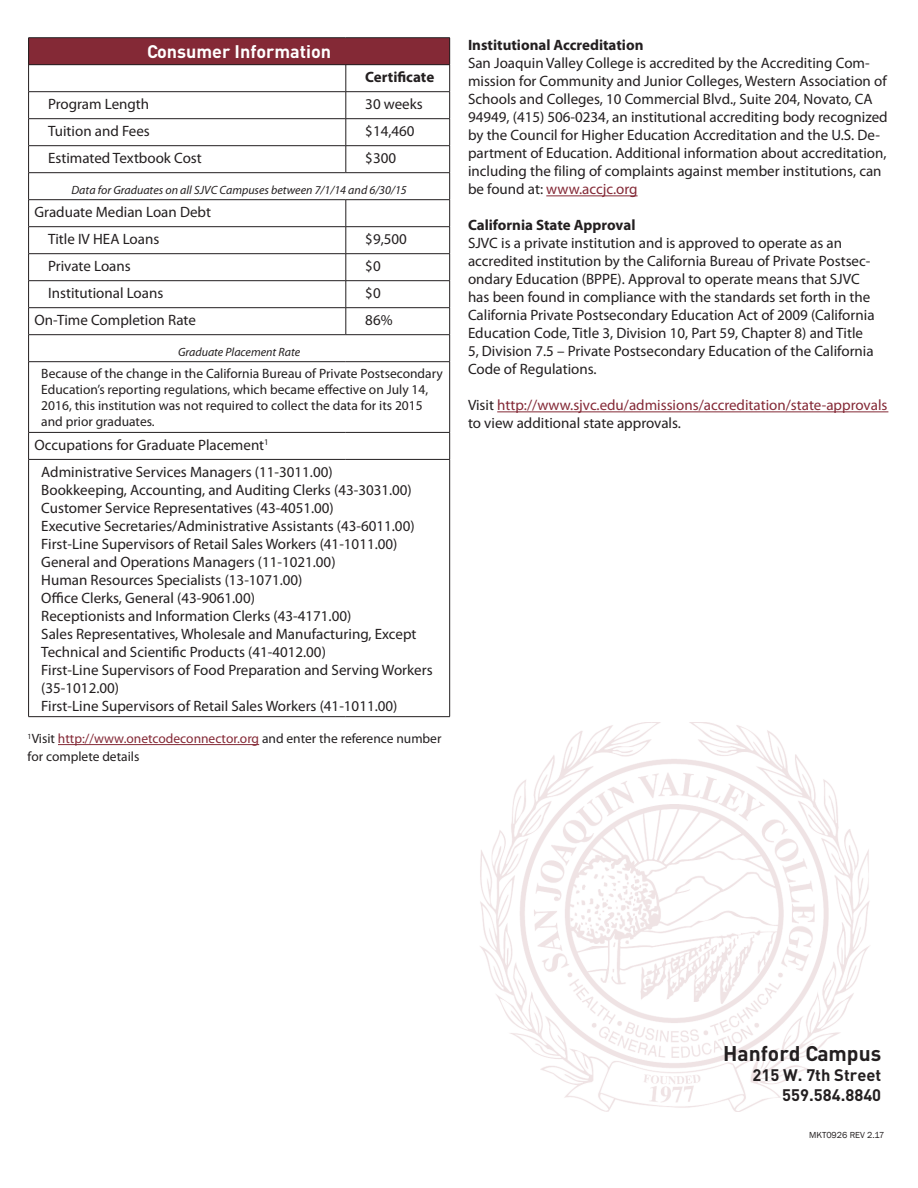
<style>
.page{position:relative;width:918px;height:1188px;background:#fff}
.page>*{position:absolute;margin:0;border:0;box-sizing:border-box;transform-origin:0 0}
.t1{font:700 21px "DIN";color:#231f20}
.t2{font:700 18px "DIN";color:#fff}
.t3{font:700 16.5px/19.8px "DIN";color:#231f20;text-align:right}
.t4{font:15px/18px "Myriad Pro";color:#231f20}
.t5{font:15px/18px "Myriad Pro";color:#842936}
.t6{font:700 15px "Myriad Pro";color:#231f20}
.t7{font:13.5px/16.2px "Myriad Pro";color:#231f20}
.t8{font:italic 12px "Myriad Pro";color:#231f20}
.t9{font:9px "Franklin Gothic";color:#231f20}
.s1{color:#842936}
.s2{color:#231f20}
</style>
<div class="page">
<img style="left:480px;top:723px;width:390px;height:388px">
<hr style="left:58px;top:744px;width:201px;height:1px;background:#842936">
<div style="left:29px;top:38px;width:421px;height:27px;background:#842936"></div>
<hr style="left:28px;top:37px;width:318px;height:1px;background:#231f20">
<hr style="left:346px;top:37px;width:104px;height:1px;background:#231f20">
<hr style="left:28px;top:64px;width:318px;height:1px;background:#231f20">
<hr style="left:346px;top:64px;width:104px;height:1px;background:#231f20">
<hr style="left:28px;top:91px;width:318px;height:1px;background:#231f20">
<hr style="left:346px;top:91px;width:104px;height:1px;background:#231f20">
<hr style="left:28px;top:118px;width:318px;height:1px;background:#231f20">
<hr style="left:346px;top:118px;width:104px;height:1px;background:#231f20">
<svg style="left:346px;top:65px;width:1px;height:107px"></svg>
<hr style="left:28px;top:199px;width:318px;height:1px;background:#231f20">
<hr style="left:346px;top:199px;width:104px;height:1px;background:#231f20">
<hr style="left:28px;top:226px;width:318px;height:1px;background:#231f20">
<hr style="left:346px;top:226px;width:104px;height:1px;background:#231f20">
<hr style="left:28px;top:253px;width:318px;height:1px;background:#231f20">
<hr style="left:346px;top:253px;width:104px;height:1px;background:#231f20">
<hr style="left:28px;top:280px;width:318px;height:1px;background:#231f20">
<hr style="left:346px;top:280px;width:104px;height:1px;background:#231f20">
<hr style="left:28px;top:307px;width:318px;height:1px;background:#231f20">
<hr style="left:346px;top:307px;width:104px;height:1px;background:#231f20">
<hr style="left:28px;top:361px;width:318px;height:1px;background:#231f20">
<hr style="left:28px;top:362px;width:1px;height:70px;background:#231f20">
<hr style="left:346px;top:361px;width:104px;height:1px;background:#231f20">
<hr style="left:449px;top:362px;width:1px;height:70px;background:#231f20">
<hr style="left:28px;top:432px;width:318px;height:1px;background:#231f20">
<svg style="left:28px;top:433px;width:1px;height:26px"></svg>
<hr style="left:346px;top:432px;width:104px;height:1px;background:#231f20">
<svg style="left:449px;top:433px;width:1px;height:26px"></svg>
<hr style="left:28px;top:459px;width:318px;height:1px;background:#231f20">
<hr style="left:28px;top:460px;width:1px;height:256px;background:#231f20">
<hr style="left:346px;top:459px;width:104px;height:1px;background:#231f20">
<hr style="left:449px;top:460px;width:1px;height:256px;background:#231f20">
<hr style="left:28px;top:716px;width:318px;height:1px;background:#231f20">
<hr style="left:346px;top:716px;width:104px;height:1px;background:#231f20">
<hr style="left:28px;top:145px;width:318px;height:1px;background:#231f20">
<hr style="left:346px;top:145px;width:104px;height:1px;background:#231f20">
<hr style="left:28px;top:172px;width:318px;height:1px;background:#231f20">
<hr style="left:346px;top:172px;width:104px;height:1px;background:#231f20">
<svg style="left:28px;top:38px;width:1px;height:324px"></svg>
<svg style="left:346px;top:200px;width:1px;height:134px"></svg>
<svg style="left:449px;top:38px;width:1px;height:324px"></svg>
<hr style="left:28px;top:334px;width:318px;height:1px;background:#231f20">
<hr style="left:346px;top:334px;width:104px;height:1px;background:#231f20">
<hr style="left:546px;top:195px;width:92px;height:1px;background:#842936">
<hr style="left:497px;top:411px;width:391px;height:1px;background:#842936">
<p class="t2" style="left:147px;top:40px;width:186px">Consumer Information</p>
<p class="t6" style="left:365px;top:68px;width:70px">Certificate</p>
<p class="t4" style="left:48px;top:95px;width:103px">Program Length</p>
<p class="t4" style="left:365px;top:95px;width:59px">30 weeks</p>
<p class="t4" style="left:48px;top:122px;width:103px">Tuition and Fees</p>
<p class="t4" style="left:365px;top:122px;width:51px">$14,460</p>
<p class="t4" style="left:48px;top:149px;width:155px">Estimated Textbook Cost</p>
<p class="t4" style="left:365px;top:149px;width:32px">$300</p>
<p class="t8" style="left:71px;top:183px;width:337px">Data for Graduates on all SJVC Campuses between 7/1/14 and 6/30/15</p>
<p class="t4" style="left:48px;top:199px;width:164px;line-height:27px;text-indent:-13px">Graduate Median Loan Debt<br>Title IV HEA Loans</p>
<p class="t4" style="left:365px;top:230px;width:43px">$9,500</p>
<p class="t4" style="left:48px;top:257px;width:84px">Private Loans</p>
<p class="t4" style="left:365px;top:257px;width:17px">$0</p>
<p class="t4" style="left:48px;top:284px;width:117px">Institutional Loans</p>
<p class="t4" style="left:365px;top:284px;width:17px">$0</p>
<p class="t4" style="left:35px;top:311px;width:163px">On-Time Completion Rate</p>
<p class="t4" style="left:365px;top:311px;width:29px">86%</p>
<p class="t8" style="left:178px;top:345px;width:124px">Graduate Placement Rate</p>
<p class="t7" style="left:41px;top:365px;width:403px">Because of the change in the California Bureau of Private Postsecondary Education’s reporting regulations, which became effective on July 14, 2016, this institution was not required to collect the data for its 2015 and prior graduates.</p>
<p class="t4" style="left:41px;top:431px;width:293px;line-height:27px;text-indent:-7px">Occupations for Graduate Placement<sup>1<br></sup>Administrative Services Managers (11-3011.00)</p>
<p class="t4" style="left:41px;top:481px;width:393px">Bookkeeping, Accounting, and Auditing Clerks (43-3031.00)<br>Customer Service Representatives (43-4051.00)<br>Executive Secretaries/Administrative Assistants (43-6011.00)<br>First-Line Supervisors of Retail Sales Workers (41-1011.00)<br>General and Operations Managers (11-1021.00)<br>Human Resources Specialists (13-1071.00)<br>Office Clerks, General (43-9061.00)<br>Receptionists and Information Clerks (43-4171.00)<br>Sales Representatives, Wholesale and Manufacturing, Except Technical and Scientific Products (41-4012.00)<br>First-Line Supervisors of Food Preparation and Serving Workers (35-1012.00)<br>First-Line Supervisors of Retail Sales Workers (41-1011.00)</p>
<p class="t7" style="left:28px;top:730px;width:415px;line-height:18px"><sup>1</sup>Visit <span class="s1">http://www.onetcodeconnector.org</span> and enter the reference number for complete details</p>
<p class="t6" style="left:468px;top:37px;width:177px">Institutional Accreditation</p>
<p class="t4" style="left:468px;top:55px;width:421px">San Joaquin Valley College is accredited by the Accrediting Com&shy;mission for Community and Junior Colleges, Western Association of Schools and Colleges, 10 Commercial Blvd., Suite 204, Novato, CA 94949, (415) 506-0234, an institutional accrediting body recognized by the Council for Higher Education Accreditation and the U.S. De&shy;partment of Education. Additional information about accreditation, including the filing of complaints against member institutions, can be found at: <span class="s1">www.accjc.org</span></p>
<p class="t6" style="left:468px;top:217px;width:169px">California State Approval</p>
<p class="t4" style="left:468px;top:235px;width:408px">SJVC is a private institution and is approved to operate as an accredited institution by the California Bureau of Private Postsec&shy;ondary Education (BPPE). Approval to operate means that SJVC has been found in compliance with the standards set forth in the California Private Postsecondary Education Act of 2009 (California Education Code, Title 3, Division 10, Part 59, Chapter 8) and Title 5, Division 7.5 – Private Postsecondary Education of the California Code of Regulations.</p>
<p class="t5" style="left:468px;top:397px;width:421px"><span class="s2">Visit</span> http://www.sjvc.edu/admissions/accreditation/state-approvals <span class="s2">to view additional state approvals.</span></p>
<h1 class="t1" style="left:723px;top:1040px;width:160px">Hanford Campus</h1>
<p class="t3" style="left:752px;top:1065px;width:130px">215 W. 7th Street<br>559.584.8840</p>
<p class="t9" style="left:809px;top:1130px;width:77px">MKT0926 REV 2.17</p>
</div>
